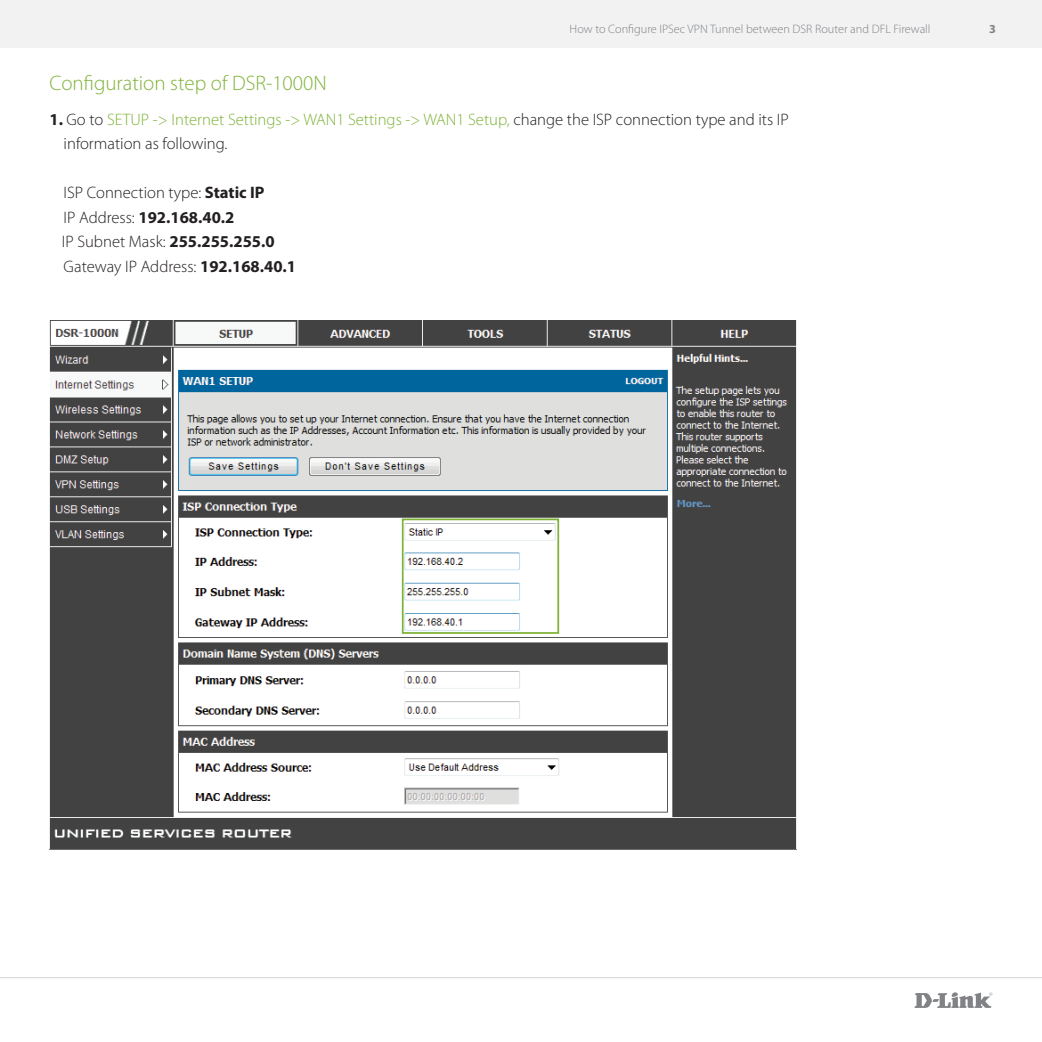
<style>
.page{position:relative;width:1042px;height:1042px;background:#fff}
.page>*{position:absolute;margin:0;border:0;box-sizing:border-box;transform-origin:0 0}
.t1{font:300 21px "Myriad Pro";color:#7fb338}
.t2{font:300 16.62px "Myriad Pro";color:#231f20}
.t3{font:300 16.62px "Myriad Pro";color:#7fb338}
.t4{font:700 16.62px "Myriad Pro";color:#231f20}
.t5{font:300 12.25px "Myriad Pro";color:#808285}
.t6{font:700 12.25px "Myriad Pro";color:#808285}
.s1{font-weight:700;color:#231f20}
.s2{color:#231f20}
.s3{font-weight:700}
.s4{font-weight:300}
</style>
<div class="page">
<div style="left:0;top:0;width:1042px;height:48px;background:#f2f2f3"></div>
<img style="left:50px;top:320px;width:747px;height:529px">
<svg style="left:914px;top:992px;width:78px;height:16px"></svg>
<div style="left:402px;top:518px;width:157px;height:116px;border:2px solid #7fb338"></div>
<hr style="left:0;top:977px;width:1042px;height:1px;background:#d1d3d4">
<p class="t5" style="left:570px;top:22px;width:362px">How to Configure IPSec VPN Tunnel between DSR Router and DFL Firewall</p>
<p class="t6" style="left:989px;top:21px;width:8px">3</p>
<p class="t1" style="left:50px;top:72px;width:279px">Configuration step of DSR-1000N</p>
<p class="t3" style="left:50px;top:110px;width:740px"><span class="s1">1.</span> <span class="s2">Go to</span> SETUP -&gt; Internet Settings -&gt; WAN1 Settings -&gt; WAN1 Setup, <span class="s2">change the ISP connection type and its IP</span></p>
<p class="t2" style="left:64px;top:134px;width:165px">information as following.</p>
<p class="t2" style="left:64px;top:183px;width:202px">ISP Connection type: <span class="s3">Static IP</span></p>
<p class="t4" style="left:64px;top:206px;width:172px"><span class="s4">IP Address:</span> 192.168.40.2</p>
<p class="t2" style="left:62px;top:232px;width:214px">IP Subnet Mask: <span class="s3">255.255.255.0</span></p>
<p class="t2" style="left:64px;top:257px;width:234px">Gateway IP Address: <span class="s3">192.168.40.1</span></p>
</div>
